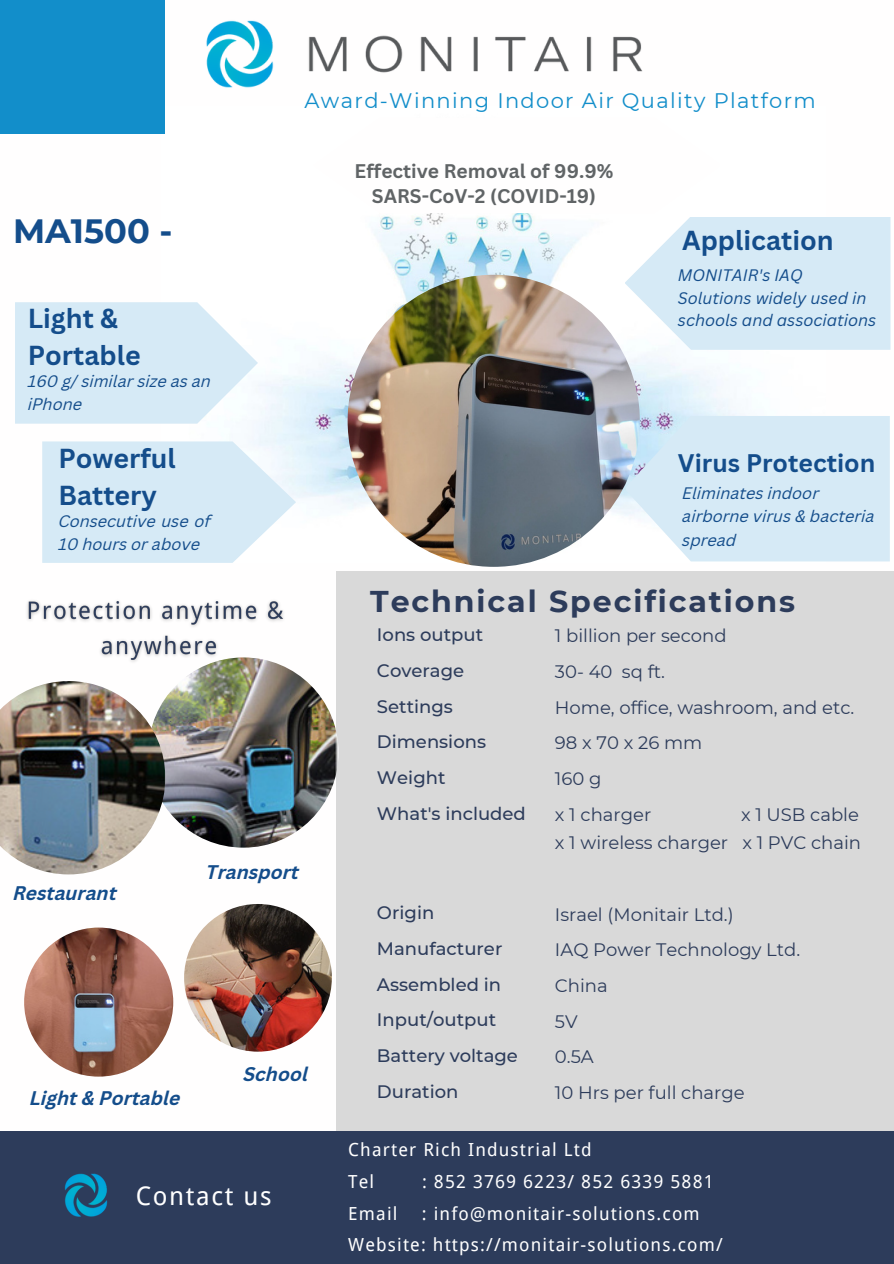
<style>
.page{position:relative;width:894px;height:1264px;background:#fff}
.page>*{position:absolute;margin:0;border:0;box-sizing:border-box;transform-origin:0 0}
.t1{font:700 33.6px "Montserrat";color:#144d8b}
.t2{font:700 30px "Montserrat";letter-spacing:.065em;color:#2d3c5b}
.t3{font:700 26.7px/37.2px "Canva Sans";color:#144d8b}
.t4{font:25.5px "Wen Quan Yi Micro Hei";letter-spacing:.065em;color:#fff}
.t5{font:700 24.75px "Canva Sans";color:#144d8b}
.t6{font:21px "Montserrat";letter-spacing:.065em;color:#128eca}
.t7{font:700 19.2px/24.8px "Canva Sans";color:#606466;text-align:center}
.t8{font:italic 700 19.2px "Canva Sans";color:#144d8b}
.t9{font:18px/35.7px "Montserrat";color:#2d3c5b}
.t10{font:18px/31.5px "Wen Quan Yi Micro Hei";letter-spacing:.065em;color:#fff}
.t11{font:500 18px/35.7px "Montserrat";color:#2d3c5b}
.t12{font:italic 16.2px/23.7px "Canva Sans";color:#144d8b}
.t13{font:italic 16.2px/22.5px "Canva Sans";color:#144d8b}
</style>
<div class="page">
<img style="left:161px;top:107px;width:664px;height:456px">
<div style="left:336px;top:570px;width:557px;height:693px;background:#d9d9d9"></div>
<svg style="left:15px;top:302px;width:243px;height:121px;background:#daecf7"></svg>
<div style="left:0;top:1130px;width:893px;height:133px;background:#2d3c5b"></div>
<img style="left:64px;top:1173px;width:44px;height:44px">
<div style="left:0;top:0;width:164px;height:134px;background:#128eca"></div>
<img style="left:206px;top:20px;width:437px;height:68px">
<img style="left:24px;top:927px;width:149px;height:149px;border-radius:50%">
<img style="left:148px;top:657px;width:190px;height:190px;border-radius:50%">
<img style="left:184px;top:904px;width:148px;height:147px;border-radius:50%">
<svg style="left:42px;top:441px;width:254px;height:122px;background:#daecf7"></svg>
<svg style="left:625px;top:416px;width:264px;height:145px;background:#d7eaf6"></svg>
<img style="left:0;top:681px;width:165px;height:193px">
<img style="left:347px;top:275px;width:292px;height:292px;border-radius:50%">
<svg style="left:313px;top:117px;width:577px;height:233px"></svg>
<img style="left:27px;top:600px;width:260px;height:68px">
<p class="t6" style="left:304px;top:88px;width:512px">Award-Winning Indoor Air Quality Platform</p>
<h1 class="t1" style="left:13px;top:211px;width:161px">MA1500 -</h1>
<h3 class="t3" style="left:28px;top:299px;width:114px">Light &amp;<br>Portable</h3>
<p class="t12" style="left:28px;top:370px;width:185px">160 g/ similar size as an iPhone</p>
<h3 class="t3" style="left:58px;top:439px;width:119px">Powerful<br>Battery</h3>
<p class="t12" style="left:58px;top:510px;width:154px">Consecutive use of<br>10 hours or above</p>
<p class="t8" style="left:13px;top:885px;width:105px">Restaurant</p>
<p class="t8" style="left:206px;top:864px;width:94px">Transport</p>
<p class="t8" style="left:30px;top:1089px;width:152px">Light &amp; Portable</p>
<p class="t8" style="left:243px;top:1065px;width:66px">School</p>
<h3 class="t4" style="left:136px;top:1181px;width:137px">Contact us</h3>
<p class="t7" style="left:354px;top:158px;width:260px">Effective Removal of 99.9%<br>SARS-CoV-2 (COVID-19)</p>
<h3 class="t3" style="left:682px;top:221px;width:153px">Application</h3>
<p class="t13" style="left:677px;top:264px;width:200px">MONITAIR's IAQ<br>Solutions widely used in schools and associations</p>
<h3 class="t5" style="left:677px;top:445px;width:199px">Virus Protection</h3>
<p class="t12" style="left:682px;top:482px;width:194px">Eliminates indoor airborne virus &amp; bacteria spread</p>
<h2 class="t2" style="left:370px;top:582px;width:426px">Technical Specifications</h2>
<p class="t11" style="left:377px;top:617px;width:150px">Ions output<br>Coverage<br>Settings<br>Dimensions<br>Weight<br>What's included</p>
<p class="t11" style="left:377px;top:895px;width:142px">Origin<br>Manufacturer<br>Assembled in<br>Input/output<br>Battery voltage<br>Duration</p>
<p class="t9" style="left:554px;top:618px;width:301px">1 billion per second<br>30- 40 sq ft.<br>Home, office, washroom, and etc.<br>98x70x26mm<br>160 g<br>x 1 charger</p>
<p class="t9" style="left:554px;top:800px;width:307px;line-height:28.5px;text-align:right">x 1 USB cable<br>x 1 wireless charger x 1 PVC chain</p>
<p class="t9" style="left:554px;top:896px;width:247px">Israel (Monitair Ltd.)<br>IAQ Power Technology Ltd.<br>China<br>5V<br>0.5A<br>10 Hrs per full charge</p>
<p class="t10" style="left:348px;top:1134px;width:245px">Charter Rich Industrial Ltd<br>Tel</p>
<p class="t10" style="left:422px;top:1165px;width:293px">: 852 3769 6223/ 852 6339 5881</p>
<p class="t10" style="left:348px;top:1197px;width:376px;text-indent:74px">: info@monitair-solutions.com<br>Website: https://monitair-solutions.com/</p>
<p class="t10" style="left:348px;top:1197px;width:51px">Email</p>
</div>
